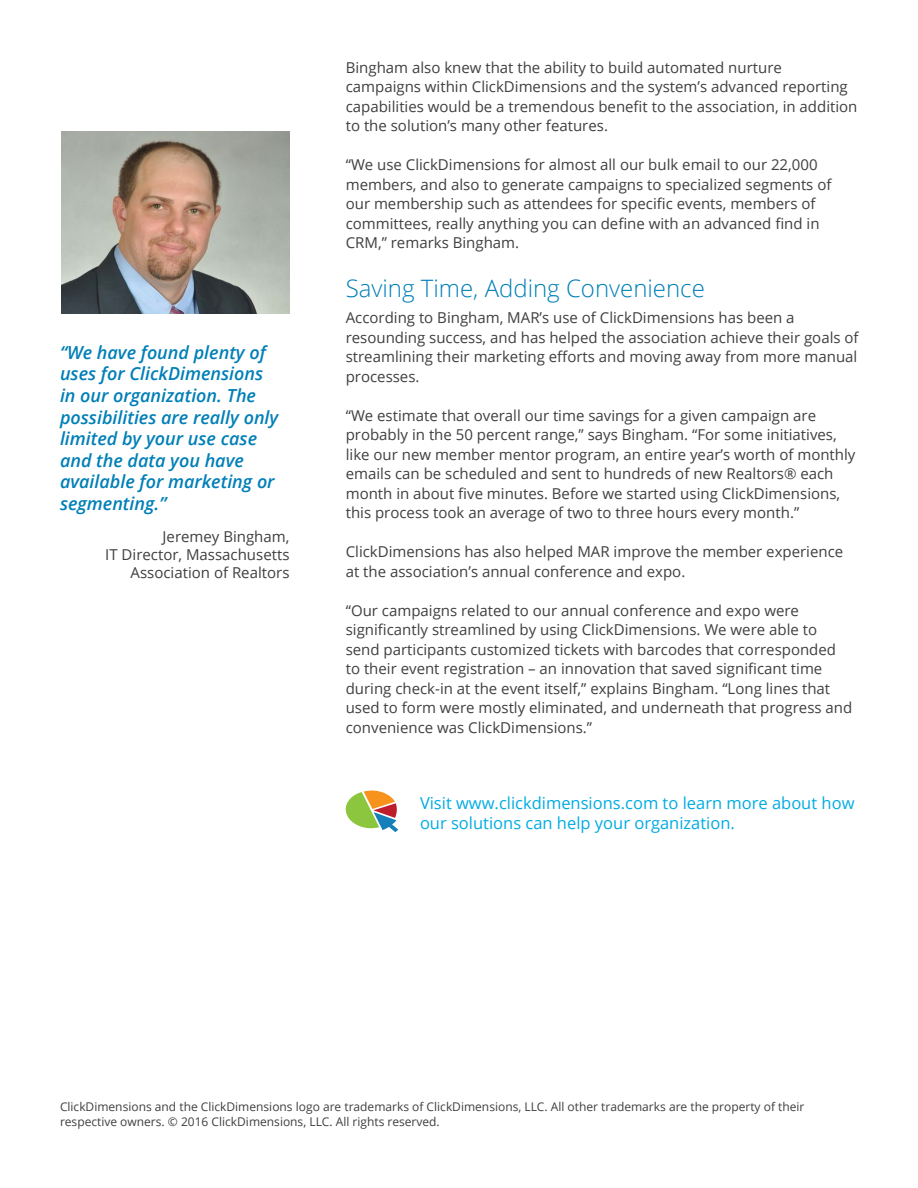
<style>
.page{position:relative;width:918px;height:1188px;background:#fff}
.page>*{position:absolute;margin:0;border:0;box-sizing:border-box;transform-origin:0 0}
.t1{font:300 24px "Open Sans";color:#007fb7}
.t2{font:italic 600 18px/21.6px "Open Sans";color:#007fb7}
.t3{font:16.5px/19.8px "Open Sans";color:#00abe2}
.t4{font:15px/19.5px "Open Sans";color:#3f3f3f}
.t5{font:12px/14.4px "Open Sans";color:#3f3f3f}
</style>
<div class="page">
<svg style="left:346px;top:791px;width:52px;height:41px"></svg>
<img style="left:62px;top:132px;width:228px;height:182px">
<p class="t2" style="left:60px;top:341px;width:220px">“We have found plenty of uses for ClickDimensions in our organization. The possibilities are really only limited by your use case and the data you have available for marketing or segmenting.”</p>
<p class="t4" style="left:105px;top:527px;width:186px;line-height:18px;text-align:right">Jeremey Bingham,<br>IT Director, Massachusetts<br>Association of Realtors</p>
<p class="t4" style="left:346px;top:57px;width:513px">Bingham also knew that the ability to build automated nurture campaigns within ClickDimensions and the system’s advanced reporting capabilities would be a tremendous benefit to the association, in addition to the solution’s many other features.</p>
<p class="t4" style="left:346px;top:155px;width:487px">“We use ClickDimensions for almost all our bulk email to our 22,000 members, and also to generate campaigns to specialized segments of our membership such as attendees for specific events, members of committees, really anything you can define with an advanced find in CRM,” remarks Bingham.</p>
<h1 class="t1" style="left:346px;top:272px;width:361px">Saving Time, Adding Convenience</h1>
<p class="t4" style="left:346px;top:308px;width:514px">According to Bingham, MAR’s use of ClickDimensions has been a resounding success, and has helped the association achieve their goals of streamlining their marketing efforts and moving away from more manual processes.</p>
<p class="t4" style="left:346px;top:405px;width:511px">“We estimate that overall our time savings for a given campaign are probably in the 50 percent range,” says Bingham. “For some initiatives, like our new member mentor program, an entire year’s worth of monthly emails can be scheduled and sent to hundreds of new Realtors® each month in about five minutes. Before we started using ClickDimensions, this process took an average of two to three hours every month.”</p>
<p class="t4" style="left:346px;top:542px;width:499px">ClickDimensions has also helped MAR improve the member experience at the association’s annual conference and expo.</p>
<p class="t4" style="left:346px;top:600px;width:508px">“Our campaigns related to our annual conference and expo were significantly streamlined by using ClickDimensions. We were able to send participants customized tickets with barcodes that corresponded to their event registration – an innovation that saved significant time during check-in at the event itself,” explains Bingham. “Long lines that used to form were mostly eliminated, and underneath that progress and convenience was ClickDimensions.”</p>
<p class="t3" style="left:420px;top:793px;width:436px">Visit www.clickdimensions.com to learn more about how our solutions can help your organization.</p>
<p class="t5" style="left:60px;top:1099px;width:746px">ClickDimensions and the ClickDimensions logo are trademarks of ClickDimensions, LLC. All other trademarks are the property of their respective owners. © 2016 ClickDimensions, LLC. All rights reserved.</p>
</div>
